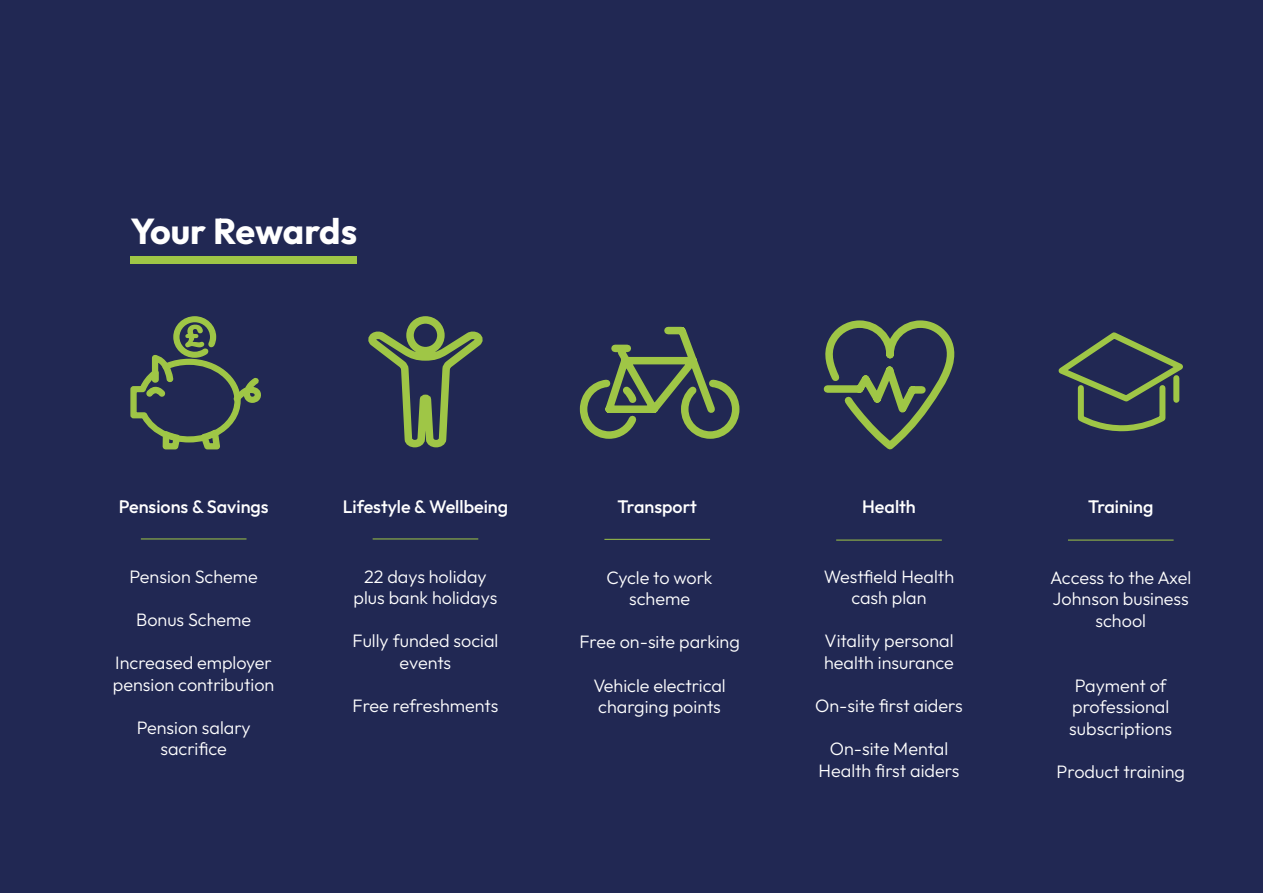
<style>
.page{position:relative;width:1263px;height:893px;background:#212853}
.page>*{position:absolute;margin:0;border:0;box-sizing:border-box;transform-origin:0 0}
.t1{font:700 36px "Outfit";letter-spacing:-.005em;color:#fff}
.t2{font:300 18px/21.6px "Outfit";color:#fff;text-align:center}
.t3{font:500 18px "Outfit";color:#fff}
</style>
<div class="page">
<svg style="left:368px;top:316px;width:115px;height:132px"></svg>
<svg style="left:130px;top:316px;width:131px;height:134px"></svg>
<svg style="left:579px;top:326px;width:161px;height:113px"></svg>
<svg style="left:823px;top:320px;width:132px;height:130px"></svg>
<hr style="left:141px;top:539px;width:105px;height:1px;background:#9fc646">
<hr style="left:373px;top:539px;width:105px;height:1px;background:#9fc646">
<hr style="left:604px;top:539px;width:106px;height:1px;background:#9fc646">
<hr style="left:836px;top:540px;width:106px;height:1px;background:#9fc646">
<hr style="left:1068px;top:540px;width:105px;height:1px;background:#9fc646">
<svg style="left:1058px;top:332px;width:125px;height:100px"></svg>
<div style="left:130px;top:256px;width:227px;height:8px;background:#9fc646"></div>
<h1 class="t1" style="left:130px;top:208px;width:228px">Your Rewards</h1>
<p class="t3" style="left:119px;top:495px;width:152px">Pensions &amp; Savings</p>
<p class="t3" style="left:343px;top:495px;width:167px">Lifestyle &amp; Wellbeing</p>
<p class="t3" style="left:618px;top:495px;width:81px">Transport</p>
<p class="t3" style="left:862px;top:495px;width:55px">Health</p>
<p class="t3" style="left:1088px;top:495px;width:67px">Training</p>
<p class="t2" style="left:130px;top:566px;width:130px">Pension Scheme</p>
<p class="t2" style="left:136px;top:609px;width:117px">Bonus Scheme</p>
<p class="t2" style="left:113px;top:652px;width:163px;text-align:left">Increased employer pension contribution</p>
<p class="t2" style="left:137px;top:717px;width:115px">Pension salary sacrifice</p>
<p class="t2" style="left:353px;top:566px;width:145px">22 days holiday plus bank holidays</p>
<p class="t2" style="left:352px;top:631px;width:147px">Fully funded social events</p>
<p class="t2" style="left:353px;top:695px;width:147px">Free refreshments</p>
<p class="t2" style="left:607px;top:567px;width:108px">Cycle to work scheme</p>
<p class="t2" style="left:579px;top:632px;width:162px">Free on-site parking</p>
<p class="t2" style="left:593px;top:675px;width:134px;text-align:left">Vehicle electrical charging points</p>
<p class="t2" style="left:824px;top:566px;width:132px">Westfield Health cash plan</p>
<p class="t2" style="left:824px;top:631px;width:131px;text-align:left">Vitality personal health insurance</p>
<p class="t2" style="left:815px;top:695px;width:149px">On-site first aiders</p>
<p class="t2" style="left:818px;top:739px;width:142px">On-site Mental<br>Health first aiders</p>
<p class="t2" style="left:1050px;top:567px;width:143px">Access to the Axel<br>Johnson business school</p>
<p class="t2" style="left:1069px;top:675px;width:104px">Payment of professional subscriptions</p>
<p class="t2" style="left:1056px;top:761px;width:130px">Product training</p>
</div>
